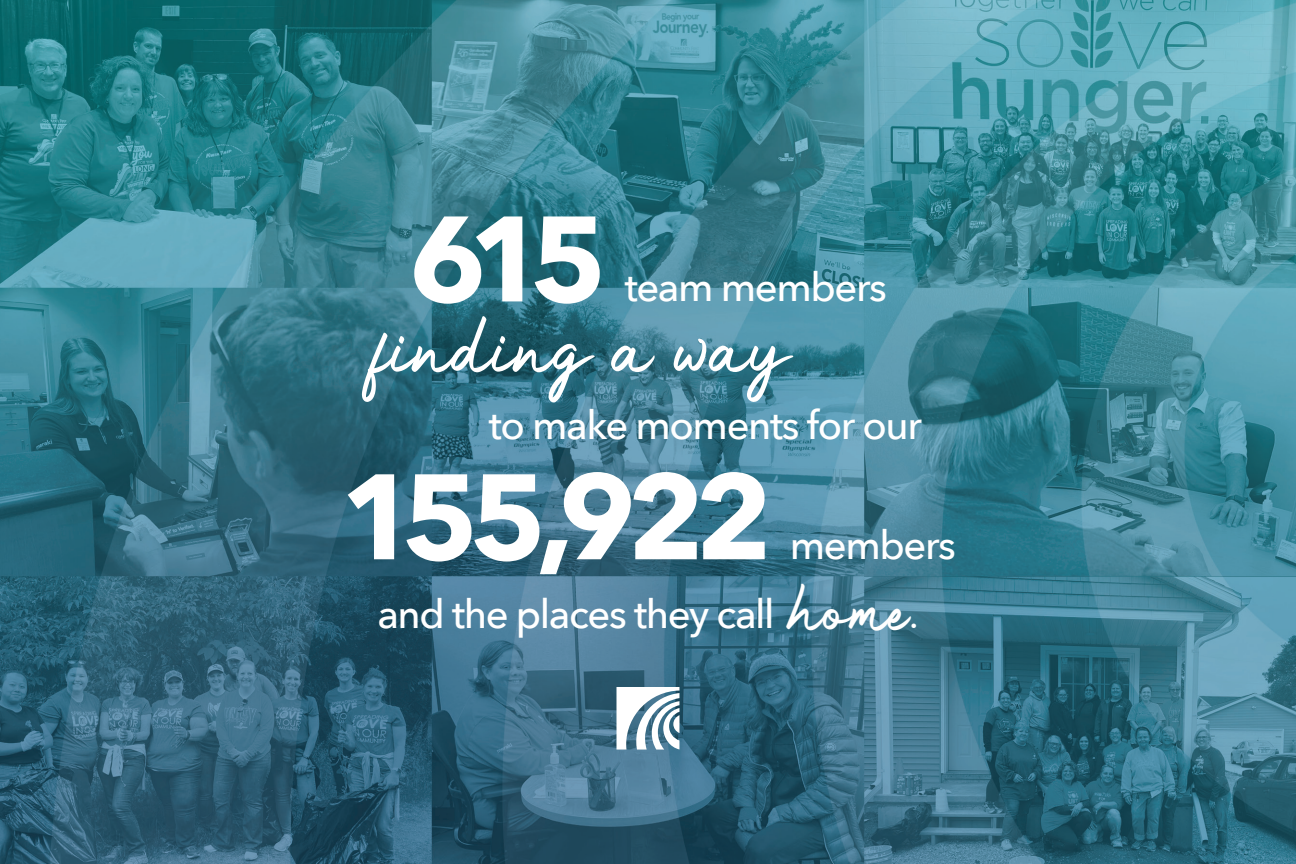
<style>
.page{position:relative;width:1296px;height:864px;background:#fff}
.page>*{position:absolute;margin:0;border:0;box-sizing:border-box;transform-origin:0 0}
.t1{font:700 120px "Avenir Next";letter-spacing:-.105em;color:#fff}
.t2{font:60px "Anantha Signature";color:#fff}
.t3{font:500 40px "Avenir Next";letter-spacing:-.035em;color:#fff}
.s1{font-family:"Anantha Signature";font-weight:400;font-size:50px}
</style>
<div class="page">
<img style="left:0;top:0;width:1296px;height:864px">
<svg style="left:616px;top:687px;width:64px;height:63px"></svg>
<p class="t1" style="left:409px;top:156px;width:200px">615</p>
<p class="t3" style="left:625px;top:253px;width:264px">team members</p>
<p class="t2" style="left:374px;top:314px;width:418px">finding a way</p>
<p class="t3" style="left:489px;top:391px;width:435px">to make moments for our</p>
<p class="t1" style="left:340px;top:413px;width:434px">155,922</p>
<p class="t3" style="left:790px;top:511px;width:168px">members</p>
<p class="t3" style="left:377px;top:580px;width:543px">and the places they call <span class="s1">home.</span></p>
</div>
